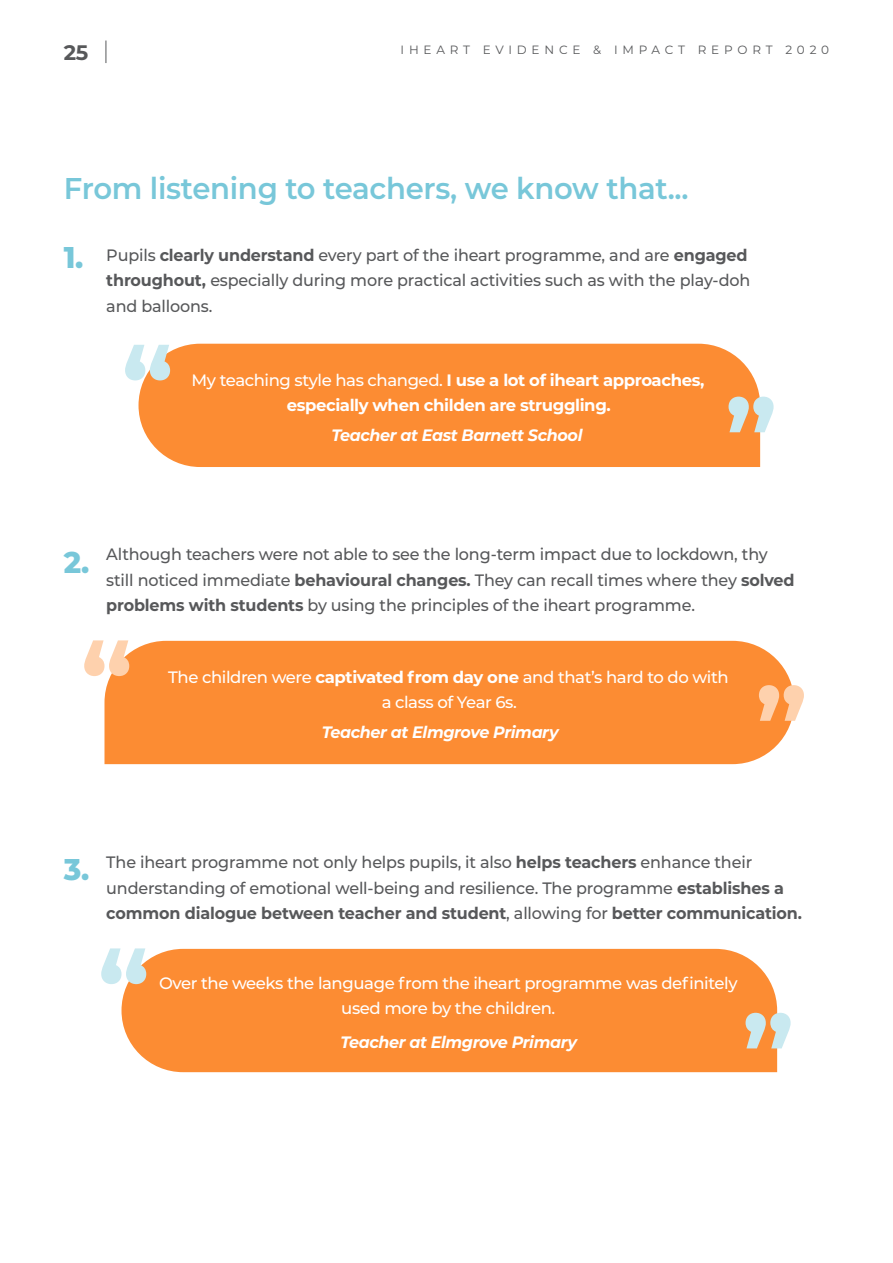
<style>
.page{position:relative;width:893px;height:1263px;background:#fff}
.page>*{position:absolute;margin:0;border:0;box-sizing:border-box;transform-origin:0 0}
.t1{font:700 105px "Montserrat";color:#c9e9f0}
.t2{font:700 105px "Montserrat";color:#fed1ad}
.t3{font:600 30px "Montserrat";letter-spacing:-.01em;color:#78c7d9}
.t4{font:800 30px "Montserrat";color:#78c7d9}
.t5{font:700 21px "Montserrat";color:#57585a}
.t6{font:500 16.5px/25.5px "Montserrat";letter-spacing:-.01em;color:#57585a}
.t7{font:500 16.5px/25.5px "Montserrat";letter-spacing:-.025em;color:#fff;text-align:center}
.t8{font:700 16.5px/25.5px "Montserrat";letter-spacing:-.025em;color:#fff;text-align:center}
.t9{font:italic 700 16.5px "Montserrat";letter-spacing:-.025em;color:#fff}
.t10{font:12px "Montserrat";letter-spacing:.4em;color:#57585a}
.s1{font-weight:700}
.s2{font-weight:500}
</style>
<div class="page">
<svg style="left:106px;top:41px;width:1px;height:22px"></svg>
<div style="left:139px;top:344px;width:621px;height:123px;background:#fc8c33"></div>
<div style="left:104px;top:641px;width:690px;height:123px;background:#fc8c33"></div>
<div style="left:122px;top:949px;width:655px;height:123px;background:#fc8c33"></div>
<p class="t5" style="left:64px;top:38px;width:26px">25</p>
<p class="t10" style="left:401px;top:41px;width:430px">IHEART EVIDENCE &amp; IMPACT REPORT 2020</p>
<p class="t3" style="left:64px;top:167px;width:626px">From listening to teachers, we know that...</p>
<p class="t4" style="left:64px;top:235px;width:21px">1.</p>
<p class="t6" style="left:106px;top:241px;width:646px">Pupils <span class="s1">clearly understand</span> every part of the iheart programme, and are <span class="s1">engaged throughout,</span> especially during more practical activities such as with the play-doh and balloons.</p>
<p class="t1" style="left:122px;top:310px;width:54px">“</p>
<p class="t8" style="left:192px;top:366px;width:514px"><span class="s2">My teaching style has changed.</span> I use a lot of iheart approaches, especially when childen are struggling.</p>
<p class="t9" style="left:332px;top:423px;width:252px">Teacher at East Barnett School</p>
<p class="t1" style="left:777px;top:467px;width:54px;rotate:-180deg">“</p>
<p class="t4" style="left:64px;top:540px;width:27px">2.</p>
<p class="t6" style="left:106px;top:541px;width:690px">Although teachers were not able to see the long-term impact due to lockdown, thy still noticed immediate <span class="s1">behavioural changes.</span> They can recall times where they <span class="s1">solved problems with students</span> by using the principles of the iheart programme.</p>
<p class="t2" style="left:81px;top:605px;width:54px">“</p>
<p class="t7" style="left:168px;top:664px;width:562px">The children were <span class="s1">captivated from day one</span> and that’s hard to do with a class of Year 6s.</p>
<p class="t9" style="left:322px;top:720px;width:238px">Teacher at Elmgrove Primary</p>
<p class="t2" style="left:807px;top:756px;width:54px;rotate:-180deg">“</p>
<p class="t4" style="left:64px;top:847px;width:27px">3.</p>
<p class="t6" style="left:106px;top:849px;width:697px">The iheart programme not only helps pupils, it also <span class="s1">helps teachers</span> enhance their understanding of emotional well-being and resilience. The programme <span class="s1">establishes a common dialogue between teacher and student</span>, allowing for <span class="s1">better communication.</span></p>
<p class="t1" style="left:98px;top:913px;width:54px">“</p>
<p class="t7" style="left:159px;top:969px;width:580px">Over the weeks the language from the iheart programme was definitely used more by the children.</p>
<p class="t9" style="left:340px;top:1030px;width:238px">Teacher at Elmgrove Primary</p>
<p class="t1" style="left:794px;top:1083px;width:54px;rotate:-180deg">“</p>
</div>
